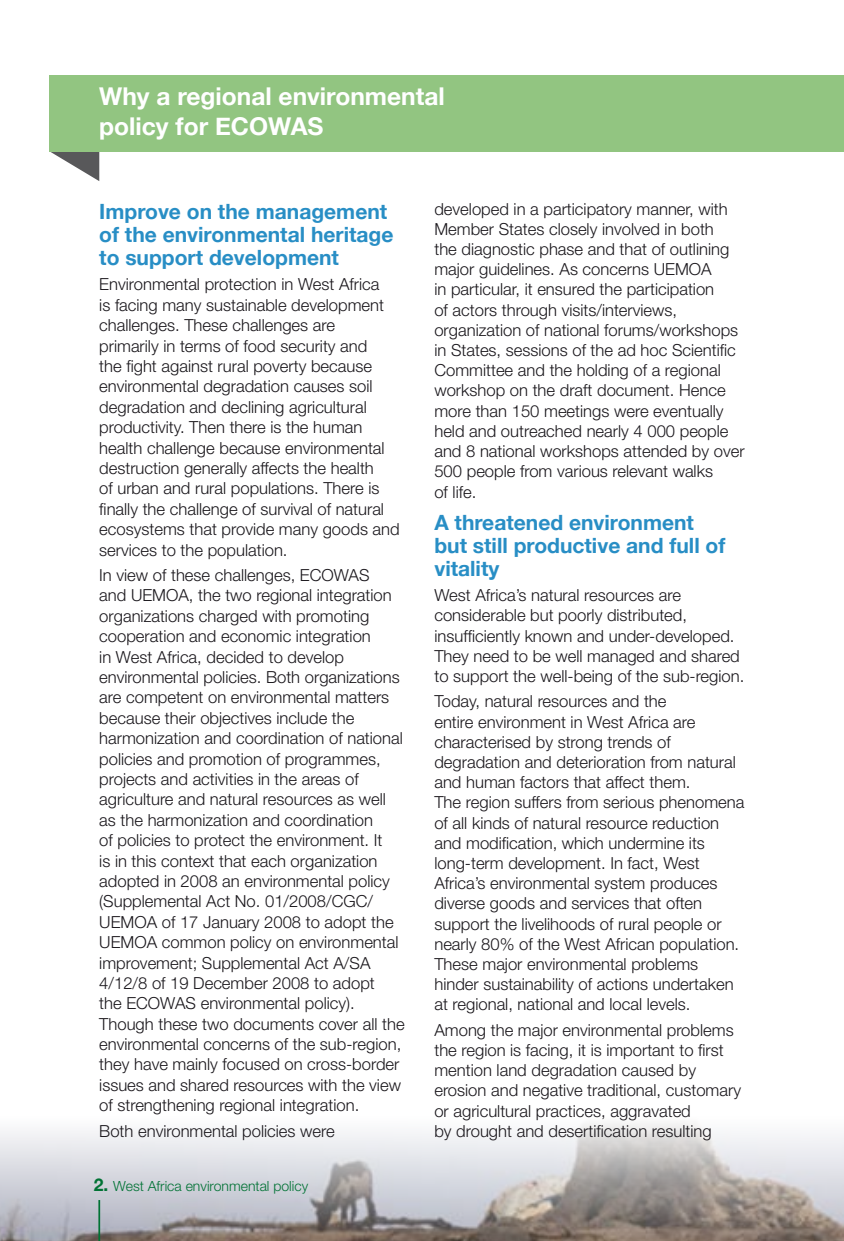
<style>
.page{position:relative;width:844px;height:1241px;background:#fff}
.page>*{position:absolute;margin:0;border:0;box-sizing:border-box;transform-origin:0 0}
.t1{font:700 24.5px/29.4px "Helvetica Neue";color:#fff}
.t2{font:700 21px/23.1px "Helvetica Neue";color:#288ec5}
.t3{font:300 16.62px/20.3px "Helvetica Neue";color:#1a171c}
.t4{font:300 14px "Helvetica Neue";color:#007234}
.s1{font-weight:700;font-size:17.5px}
</style>
<div class="page">
<img style="left:0;top:1123px;width:843px;height:117px">
<hr style="left:98px;top:1199px;width:2px;height:41px;background:#007234">
<svg style="left:50px;top:151px;width:49px;height:30px"></svg>
<div style="left:50px;top:75px;width:793px;height:76px;background:#92c581"></div>
<h1 class="t1" style="left:99px;top:81px;width:347px">Why a regional environmental policy for ECOWAS</h1>
<p class="t2" style="left:99px;top:199px;width:295px">Improve on the management of the environmental heritage to support development</p>
<p class="t3" style="left:99px;top:273px;width:302px">Environmental protection in West Africa<br>is facing many sustainable development challenges. These challenges are<br>primarily in terms of food security and<br>the fight against rural poverty because environmental degradation causes soil degradation and declining agricultural productivity. Then there is the human health challenge because environmental destruction generally affects the health<br>of urban and rural populations. There is finally the challenge of survival of natural ecosystems that provide many goods and services to the population.</p>
<p class="t3" style="left:99px;top:564px;width:307px">In view of these challenges, ECOWAS<br>and UEMOA, the two regional integration organizations charged with promoting cooperation and economic integration<br>in West Africa, decided to develop environmental policies. Both organizations are competent on environmental matters because their objectives include the harmonization and coordination of national policies and promotion of programmes, projects and activities in the areas of agriculture and natural resources as well as the harmonization and coordination<br>of policies to protect the environment. It<br>is in this context that each organization adopted in 2008 an environmental policy (Supplemental Act No. 01/2008/CGC/ UEMOA of 17 January 2008 to adopt the UEMOA common policy on environmental improvement; Supplemental Act A/SA 4/12/8 of 19 December 2008 to adopt<br>the ECOWAS environmental policy).<br>Though these two documents cover all the environmental concerns of the sub-region, they have mainly focused on cross-border issues and shared resources with the view of strengthening regional integration.</p>
<p class="t3" style="left:99px;top:1119px;width:237px">Both environmental policies were</p>
<p class="t4" style="left:94px;top:1174px;width:216px"><span class="s1">2.</span> West Africa environmental policy</p>
<p class="t3" style="left:434px;top:197px;width:312px">developed in a participatory manner, with Member States closely involved in both<br>the diagnostic phase and that of outlining major guidelines. As concerns UEMOA<br>in particular, it ensured the participation<br>of actors through visits/interviews, organization of national forums/workshops in States, sessions of the ad hoc Scientific Committee and the holding of a regional workshop on the draft document. Hence more than 150 meetings were eventually held and outreached nearly 4 000 people and 8 national workshops attended by over 500 people from various relevant walks<br>of life.</p>
<p class="t2" style="left:434px;top:511px;width:292px">A threatened environment but still productive and full of vitality</p>
<p class="t3" style="left:434px;top:584px;width:311px">West Africa’s natural resources are considerable but poorly distributed, insufficiently known and under-developed.<br>They need to be well managed and shared to support the well-being of the sub-region.</p>
<p class="t3" style="left:434px;top:690px;width:311px">Today, natural resources and the<br>entire environment in West Africa are characterised by strong trends of degradation and deterioration from natural and human factors that affect them.<br>The region suffers from serious phenomena of all kinds of natural resource reduction and modification, which undermine its long-term development. In fact, West Africa’s environmental system produces diverse goods and services that often support the livelihoods of rural people or nearly 80% of the West African population.<br>These major environmental problems hinder sustainability of actions undertaken at regional, national and local levels.</p>
<p class="t3" style="left:434px;top:1018px;width:308px">Among the major environmental problems the region is facing, it is important to first mention land degradation caused by erosion and negative traditional, customary or agricultural practices, aggravated<br>by drought and desertification resulting</p>
</div>
